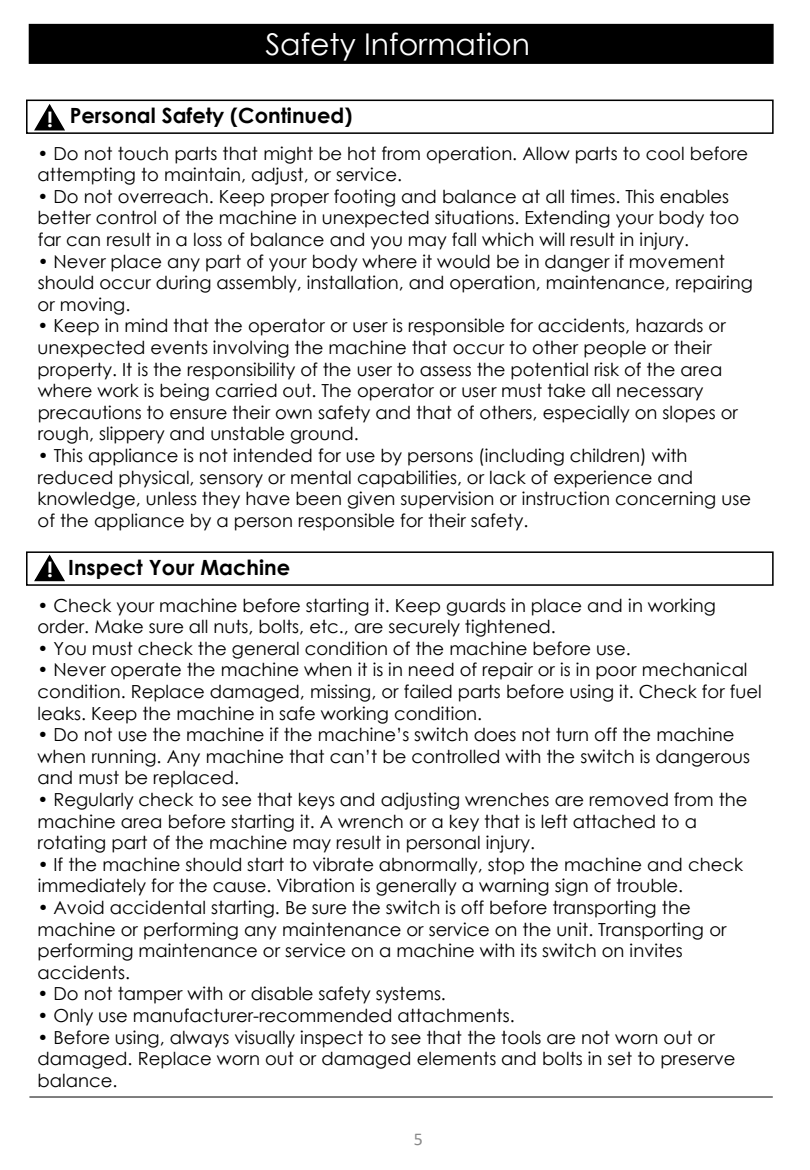
<style>
.page{position:relative;width:810px;height:1170px;background:#fff}
.page>*{position:absolute;margin:0;border:0;box-sizing:border-box;transform-origin:0 0}
.t1{font:30px "Century Gothic";color:#fff}
.t2{font:700 21px "Century Gothic";color:#000}
.t3{font:700 21px "Century Gothic";color:#fff}
.t4{font:18px/21.6px "Century Gothic";color:#000}
.t5{font:18px "Calibri";color:#898989}
</style>
<div class="page">
<hr style="left:29px;top:1097px;width:744px;height:1px;background:#000">
<div style="left:29px;top:24px;width:745px;height:40px;background:#000;border:2px solid #000"></div>
<div style="left:26px;top:100px;width:748px;height:34px;background:#fff;border:2px solid #000"></div>
<div style="left:26px;top:551px;width:748px;height:35px;background:#fff;border:2px solid #000"></div>
<svg style="left:33px;top:102px;width:33px;height:30px"></svg>
<svg style="left:33px;top:553px;width:33px;height:29px"></svg>
<h1 class="t1" style="left:265px;top:23px;width:266px">Safety Information</h1>
<p class="t2" style="left:70px;top:99px;width:284px">Personal Safety (Continued)</p>
<p class="t4" style="left:38px;top:142px;width:712px">• Do not touch parts that might be hot from operation. Allow parts to cool before attempting to maintain, adjust, or service.</p>
<p class="t4" style="left:38px;top:185px;width:703px">• Do not overreach. Keep proper footing and balance at all times. This enables better control of the machine in unexpected situations. Extending your body too far can result in a loss of balance and you may fall which will result in injury.</p>
<p class="t4" style="left:38px;top:250px;width:717px">• Never place any part of your body where it would be in danger if movement should occur during assembly, installation, and operation, maintenance, repairing or moving.</p>
<p class="t4" style="left:38px;top:315px;width:702px">• Keep in mind that the operator or user is responsible for accidents, hazards or unexpected events involving the machine that occur to other people or their property. It is the responsibility of the user to assess the potential risk of the area where work is being carried out. The operator or user must take all necessary precautions to ensure their own safety and that of others, especially on slopes or rough, slippery and unstable ground.</p>
<p class="t4" style="left:38px;top:444px;width:715px">• This appliance is not intended for use by persons (including children) with reduced physical, sensory or mental capabilities, or lack of experience and knowledge, unless they have been given supervision or instruction concerning use of the appliance by a person responsible for their safety.</p>
<p class="t2" style="left:68px;top:551px;width:223px">Inspect Your Machine</p>
<p class="t4" style="left:38px;top:594px;width:680px">• Check your machine before starting it. Keep guards in place and in working order. Make sure all nuts, bolts, etc., are securely tightened.</p>
<p class="t4" style="left:38px;top:637px;width:595px">• You must check the general condition of the machine before use.</p>
<p class="t4" style="left:38px;top:659px;width:726px">• Never operate the machine when it is in need of repair or is in poor mechanical condition. Replace damaged, missing, or failed parts before using it. Check for fuel leaks. Keep the machine in safe working condition.</p>
<p class="t4" style="left:38px;top:724px;width:714px">• Do not use the machine if the machine’s switch does not turn off the machine when running. Any machine that can’t be controlled with the switch is dangerous and must be replaced.</p>
<p class="t4" style="left:38px;top:788px;width:712px">• Regularly check to see that keys and adjusting wrenches are removed from the machine area before starting it. A wrench or a key that is left attached to a rotating part of the machine may result in personal injury.</p>
<p class="t4" style="left:38px;top:853px;width:707px">• If the machine should start to vibrate abnormally, stop the machine and check immediately for the cause. Vibration is generally a warning sign of trouble.</p>
<p class="t4" style="left:38px;top:896px;width:691px">• Avoid accidental starting. Be sure the switch is off before transporting the machine or performing any maintenance or service on the unit. Transporting or performing maintenance or service on a machine with its switch on invites accidents.</p>
<p class="t4" style="left:38px;top:983px;width:410px">• Do not tamper with or disable safety systems.</p>
<p class="t4" style="left:38px;top:1004px;width:479px">• Only use manufacturer-recommended attachments.</p>
<p class="t4" style="left:38px;top:1026px;width:700px">• Before using, always visually inspect to see that the tools are not worn out or damaged. Replace worn out or damaged elements and bolts in set to preserve balance.</p>
<p class="t3" style="left:47px;top:103px;width:7px">!</p>
<p class="t3" style="left:47px;top:554px;width:7px">!</p>
<p class="t5" style="left:414px;top:1126px;width:11px">5</p>
</div>
